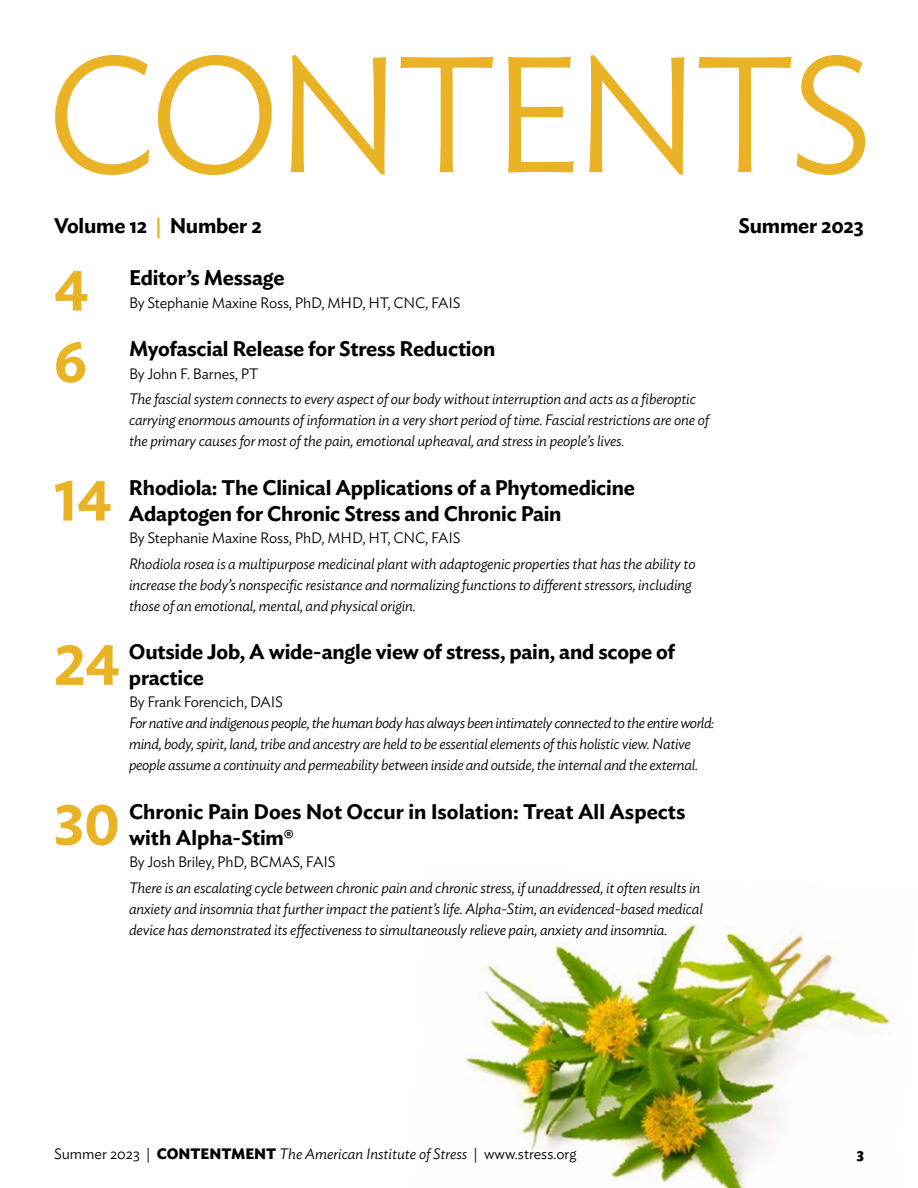
<style>
.page{position:relative;width:918px;height:1188px;background:#fff}
.page>*{position:absolute;margin:0;border:0;box-sizing:border-box;transform-origin:0 0}
.t1{font:300 162.6px "Ideal Sans";letter-spacing:-.04em;color:#e9b325}
.t2{font:600 56.85px "Ideal Sans";color:#e9b325}
.t3{font:600 21px/25.5px "Ideal Sans";letter-spacing:-.01em;color:#000}
.t4{font:italic 300 15px/21px "Ideal Sans";letter-spacing:-.01em;color:#000}
.t5{font:300 15px "Ideal Sans";letter-spacing:-.01em;color:#000}
.t6{font:700 15px "Ideal Sans";color:#000}
.s1{color:#e9b325}
.s2{font-style:normal}
.s3{font-weight:700;font-style:normal}
</style>
<div class="page">
<img style="left:465px;top:924px;width:427px;height:264px">
<h1 class="t1" style="left:46px;top:-9px;width:830px">CONTENTS</h1>
<h3 class="t3" style="left:54px;top:211px;width:209px">Volume 12 <span class="s1">|</span> Number 2</h3>
<h3 class="t3" style="left:738px;top:211px;width:127px">Summer 2023</h3>
<h2 class="t2" style="left:54px;top:246px;width:36px">4</h2>
<h3 class="t3" style="left:129px;top:263px;width:157px">Editor’s Message</h3>
<p class="t5" style="left:129px;top:291px;width:333px">By Stephanie Maxine Ross, PhD, MHD, HT, CNC, FAIS</p>
<h2 class="t2" style="left:54px;top:317px;width:35px">6</h2>
<h3 class="t3" style="left:129px;top:335px;width:368px">Myofascial Release for Stress Reduction</h3>
<p class="t5" style="left:129px;top:362px;width:131px">By John F. Barnes, PT</p>
<p class="t4" style="left:129px;top:387px;width:582px">The fascial system connects to every aspect of our body without interruption and acts as a fiberoptic carrying enormous amounts of information in a very short period of time. Fascial restrictions are one of the primary causes for most of the pain, emotional upheaval, and stress in people’s lives.</p>
<h2 class="t2" style="left:54px;top:456px;width:59px">14</h2>
<h3 class="t3" style="left:129px;top:473px;width:507px">Rhodiola: The Clinical Applications of a Phytomedicine<br>Adaptogen for Chronic Stress and Chronic Pain</h3>
<p class="t5" style="left:129px;top:526px;width:333px">By Stephanie Maxine Ross, PhD, MHD, HT, CNC, FAIS</p>
<p class="t4" style="left:129px;top:552px;width:568px">Rhodiola rosea is a multipurpose medicinal plant with adaptogenic properties that has the ability to increase the body’s nonspecific resistance and normalizing functions to different stressors, including those of an emotional, mental, and physical origin.</p>
<h2 class="t2" style="left:54px;top:620px;width:67px">24</h2>
<h3 class="t3" style="left:129px;top:638px;width:548px">Outside Job, A wide-angle view of stress, pain, and scope of practice</h3>
<p class="t5" style="left:129px;top:691px;width:156px">By Frank Forencich, DAIS</p>
<p class="t4" style="left:129px;top:711px;width:587px">For native and indigenous people, the human body has always been intimately connected to the entire world: mind, body, spirit, land, tribe and ancestry are held to be essential elements of this holistic view. Native people assume a continuity and permeability between inside and outside, the internal and the external.</p>
<h2 class="t2" style="left:54px;top:780px;width:67px">30</h2>
<h3 class="t3" style="left:129px;top:797px;width:558px">Chronic Pain Does Not Occur in Isolation: Treat All Aspects with Alpha-Stim®</h3>
<p class="t5" style="left:129px;top:850px;width:208px">By Josh Briley, PhD, BCMAS, FAIS</p>
<p class="t4" style="left:129px;top:876px;width:575px">There is an escalating cycle between chronic pain and chronic stress, if unaddressed, it often results in anxiety and insomnia that further impact the patient’s life. Alpha-Stim, an evidenced-based medical device has demonstrated its effectiveness to simultaneously relieve pain, anxiety and insomnia.</p>
<p class="t4" style="left:54px;top:1142px;width:524px"><span class="s2">Summer 2023 |</span> <span class="s3">CONTENTMENT</span> The American Institute of Stress <span class="s2">| www.stress.org</span></p>
<p class="t6" style="left:857px;top:1142px;width:9px">3</p>
</div>
